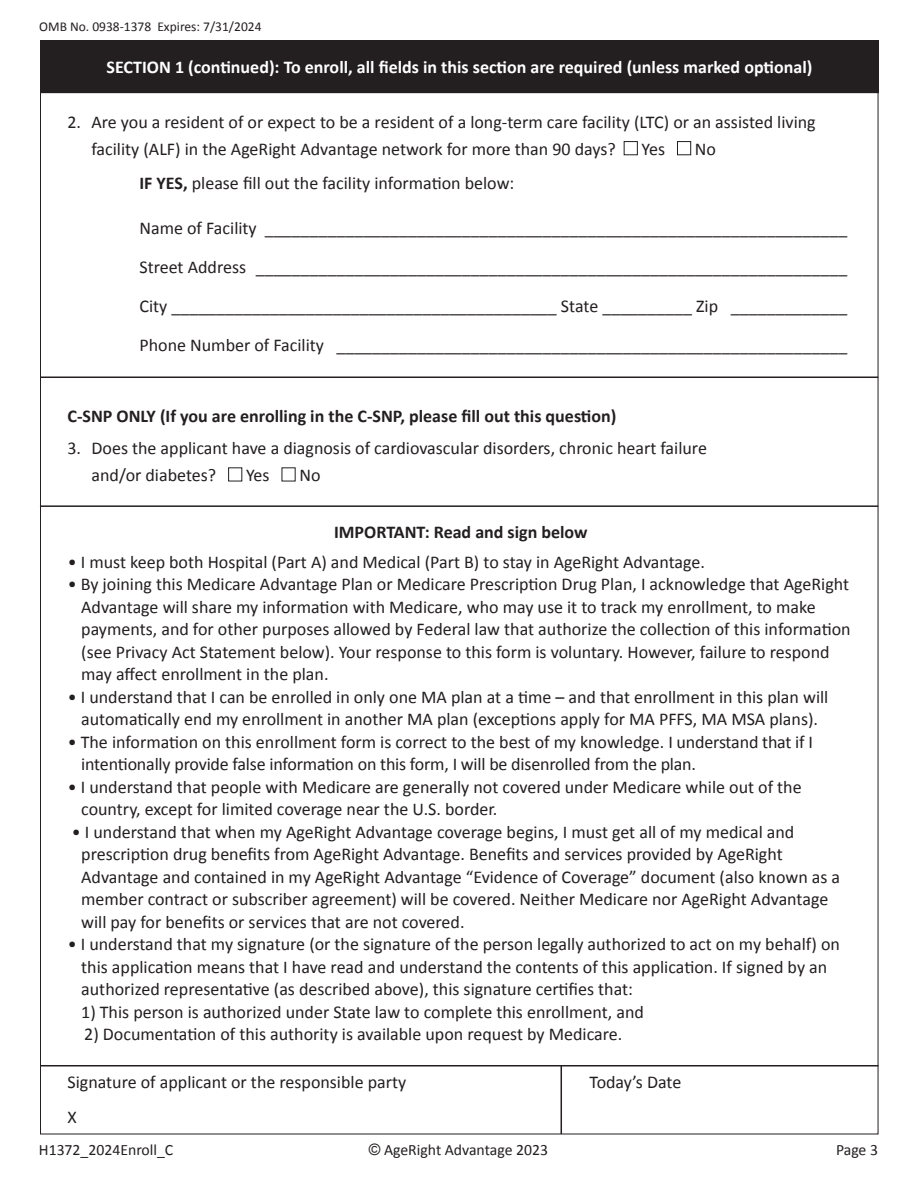
<style>
.page{position:relative;width:918px;height:1188px;background:#fff}
.page>*{position:absolute;margin:0;border:0;box-sizing:border-box;transform-origin:0 0}
.Body_Copy_9_11_5{font:18px/22.5px "Calibri";color:#231f20}
.Body_Copy_9_11_5-2{font:700 18px "Calibri";color:#231f20}
.t1{font:700 18px "Calibri";color:#fff}
.t2{font:15.75px "Calibri";color:#231f20}
.t3{font:13.5px "Calibri";color:#231f20}
.s1{font-weight:700}
.s2{font-family:"Arial"}
</style>
<div class="page">
<div style="left:41px;top:40px;width:837px;height:53px;background:#231f20"></div>
<div style="left:624px;top:141px;width:14px;height:14px;border:1px solid #231f20"></div>
<div style="left:677px;top:141px;width:14px;height:14px;border:1px solid #231f20"></div>
<div style="left:228px;top:468px;width:14px;height:13px;border:1px solid #231f20"></div>
<hr style="left:40px;top:1065px;width:838px;height:1px;background:#231f20">
<hr style="left:40px;top:505px;width:838px;height:2px;background:#231f20">
<hr style="left:561px;top:1065px;width:1px;height:69px;background:#231f20">
<hr style="left:40px;top:376px;width:838px;height:2px;background:#231f20">
<p class="t3" style="left:39px;top:18px;width:224px">OMB No. 0938-1378 Expires: 7/31/2024</p>
<p class="t1" style="left:107px;top:55px;width:707px">SECTION 1 (continued): To enroll, all fields in this section are required (unless marked optional)</p>
<p class="Body_Copy_9_11_5" style="left:92px;top:108px;width:726px;line-height:27px;text-indent:-24px">2. Are you a resident of or expect to be a resident of a long-term care facility (LTC) or an assisted living facility (ALF) in the AgeRight Advantage network for more than 90 days?</p>
<p class="Body_Copy_9_11_5" style="left:642px;top:137px;width:25px">Yes</p>
<p class="Body_Copy_9_11_5" style="left:695px;top:137px;width:23px">No</p>
<p class="Body_Copy_9_11_5" style="left:140px;top:171px;width:376px"><span class="s1">IF YES,</span> please fill out the facility information below:</p>
<p class="Body_Copy_9_11_5" style="left:140px;top:216px;width:709px">Name of Facility _________________________________________________________________</p>
<p class="Body_Copy_9_11_5" style="left:140px;top:255px;width:709px">Street Address __________________________________________________________________</p>
<p class="Body_Copy_9_11_5" style="left:140px;top:294px;width:709px">City ___________________________________________ State __________ Zip _____________</p>
<p class="Body_Copy_9_11_5" style="left:140px;top:333px;width:709px">Phone Number of Facility _________________________________________________________</p>
<p class="Body_Copy_9_11_5-2" style="left:68px;top:403px;width:550px">C-SNP ONLY (If you are enrolling in the C-SNP, please fill out this question)</p>
<p class="Body_Copy_9_11_5" style="left:92px;top:434px;width:617px;line-height:27px;text-indent:-24px">3. Does the applicant have a diagnosis of cardiovascular disorders, chronic heart failure and/or diabetes?</p>
<p class="Body_Copy_9_11_5" style="left:246px;top:463px;width:25px">Yes</p>
<p class="Body_Copy_9_11_5" style="left:299px;top:463px;width:23px">No</p>
<p class="Body_Copy_9_11_5-2" style="left:334px;top:520px;width:255px">IMPORTANT: Read and sign below</p>
<p class="Body_Copy_9_11_5" style="left:68px;top:549px;width:639px">• I must keep both Hospital (Part A) and Medical (Part B) to stay in AgeRight Advantage.</p>
<p class="Body_Copy_9_11_5" style="left:81px;top:572px;width:771px;text-indent:-14px">• By joining this Medicare Advantage Plan or Medicare Prescription Drug Plan, I acknowledge that AgeRight Advantage will share my information with Medicare, who may use it to track my enrollment, to make payments, and for other purposes allowed by Federal law that authorize the collection of this information (see Privacy Act Statement below). Your response to this form is voluntary. However, failure to respond may affect enrollment in the plan.</p>
<p class="Body_Copy_9_11_5" style="left:68px;top:684px;width:762px;text-align:center">• I understand that I can be enrolled in only one MA plan at a time – and that enrollment in this plan will automatically end my enrollment in another MA plan (exceptions apply for MA PFFS, MA MSA plans).</p>
<p class="Body_Copy_9_11_5" style="left:81px;top:729px;width:733px;text-indent:-14px">• The information on this enrollment form is correct to the best of my knowledge. I understand that if I intentionally provide false information on this form, I will be disenrolled from the plan.</p>
<p class="Body_Copy_9_11_5" style="left:81px;top:774px;width:722px;text-indent:-14px">• I understand that people with Medicare are generally not covered under Medicare while out of the country, except for limited coverage near the U.S. border.</p>
<p class="Body_Copy_9_11_5" style="left:81px;top:819px;width:760px;text-indent:-9px">• I understand that when my AgeRight Advantage coverage begins, I must get all of my medical and prescription drug benefits from AgeRight Advantage. Benefits and services provided by AgeRight Advantage and contained in my AgeRight Advantage “Evidence of Coverage” document (also known as a member contract or subscriber agreement) will be covered. Neither Medicare nor AgeRight Advantage will pay for benefits or services that are not covered.</p>
<p class="Body_Copy_9_11_5" style="left:81px;top:932px;width:760px;text-indent:-14px">• I understand that my signature (or the signature of the person legally authorized to act on my behalf) on this application means that I have read and understand the contents of this application. If signed by an authorized representative (as described above), this signature certifies that:</p>
<p class="Body_Copy_9_11_5" style="left:81px;top:999px;width:564px">1) This person is authorized under State law to complete this enrollment, and</p>
<p class="Body_Copy_9_11_5" style="left:84px;top:1022px;width:540px">2) Documentation of this authority is available upon request by Medicare.</p>
<p class="Body_Copy_9_11_5" style="left:68px;top:1070px;width:340px">Signature of applicant or the responsible party</p>
<p class="Body_Copy_9_11_5" style="left:590px;top:1070px;width:93px">Today’s Date</p>
<p class="Body_Copy_9_11_5" style="left:68px;top:1105px;width:11px">X</p>
<p class="t2" style="left:39px;top:1140px;width:136px">H1372_2024Enroll_C</p>
<p class="t2" style="left:369px;top:1140px;width:181px"><span class="s2">©</span> AgeRight Advantage 2023</p>
<p class="t2" style="left:836px;top:1140px;width:44px">Page 3</p>
</div>
